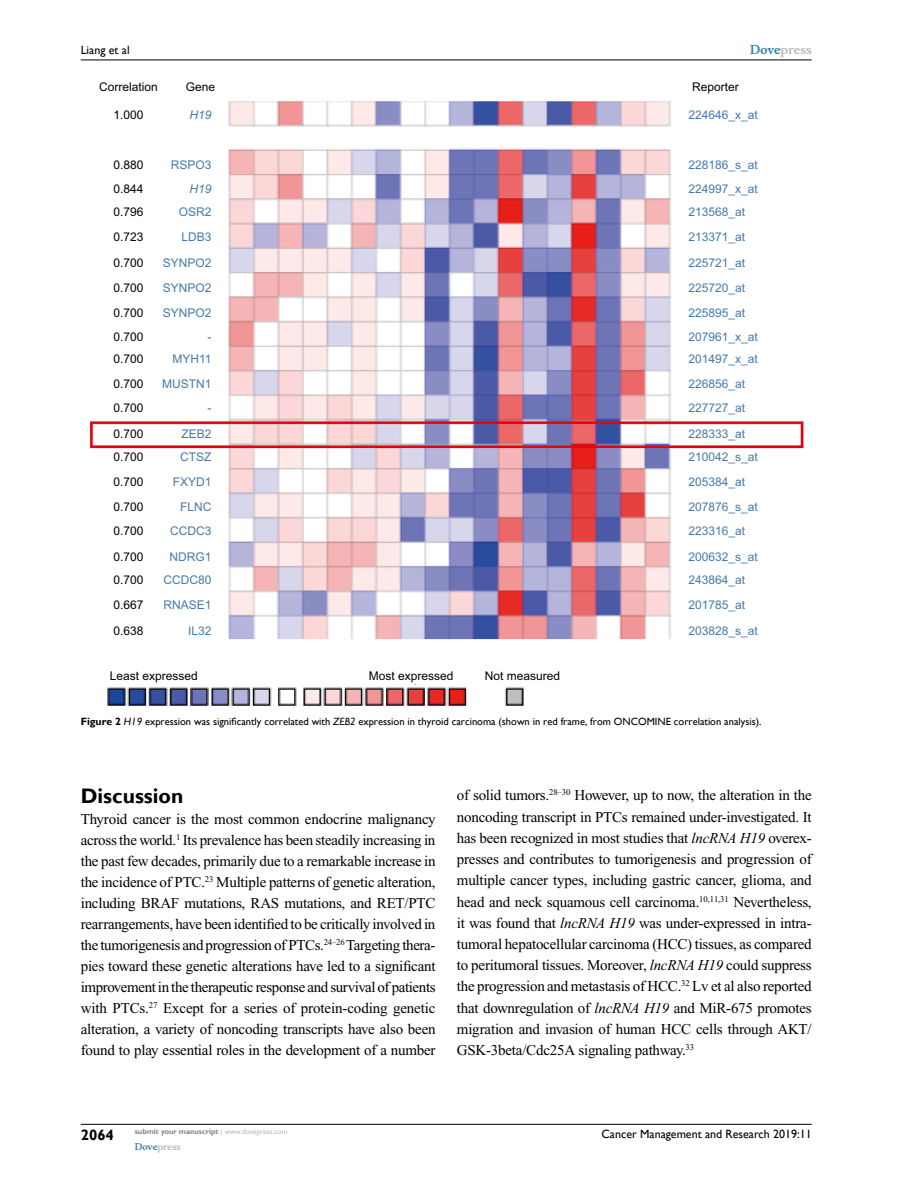
<style>
.page{position:relative;width:918px;height:1188px;background:#fff}
.page>*{position:absolute;margin:0;border:0;box-sizing:border-box;transform-origin:0 0}
.t1{font:700 21px "Gill Sans";color:#000}
.t2{font:15px/21.3px "Times New Roman";letter-spacing:-.015em;color:#000;text-align:justify}
.t3{font:700 15px "Gill Sans";color:#000}
.t4{font:12px/25px "Arial";color:#447aac}
.t5{font:12px "Arial";color:#000}
.t6{font:12px "Gill Sans";color:#000}
.t7{font:700 12px "Musee";color:#b8babc}
.t8{font:italic 12px "Arial";color:#447aac}
.t9{font:10.5px "Gill Sans";color:#000}
.t10{font:700 9px "Musee";color:#b8babc}
.t11{font:700 7.5px "Gill Sans";color:#808285}
.s1{color:#3785ad}
.s2{font-weight:700}
.s3{font-style:italic}
.s4{font-weight:400;color:#b8babc}
</style>
<div class="page">
<hr style="left:81px;top:1124px;width:731px;height:1px;background:#000">
<hr style="left:81px;top:60px;width:731px;height:1px;background:#000">
<img style="left:89px;top:102px;width:714px;height:603px">
<p class="t6" style="left:81px;top:43px;width:50px">Liang et al</p>
<p class="t7" style="left:750px;top:43px;width:63px"><span class="s1">Dove</span>press</p>
<p class="t5" style="left:99px;top:79px;width:60px">Correlation</p>
<p class="t5" style="left:186px;top:79px;width:31px">Gene</p>
<p class="t5" style="left:692px;top:79px;width:48px">Reporter</p>
<p class="t5" style="left:113px;top:106px;width:32px">1.000</p>
<p class="t8" style="left:189px;top:107px;width:24px">H19</p>
<p class="t4" style="left:688px;top:102px;width:71px">224646_x_at</p>
<p class="t5" style="left:113px;top:156px;width:32px">0.880</p>
<p class="t4" style="left:171px;top:152px;width:42px">RSPO3</p>
<p class="t5" style="left:113px;top:181px;width:32px">0.844</p>
<p class="t8" style="left:189px;top:181px;width:24px">H19</p>
<p class="t5" style="left:113px;top:203px;width:32px">0.796</p>
<p class="t4" style="left:179px;top:199px;width:34px">OSR2</p>
<p class="t5" style="left:113px;top:229px;width:32px">0.723</p>
<p class="t4" style="left:181px;top:225px;width:32px">LDB3</p>
<p class="t5" style="left:113px;top:255px;width:32px">0.700</p>
<p class="t4" style="left:163px;top:250px;width:50px">SYNPO2</p>
<p class="t5" style="left:113px;top:280px;width:32px">0.700</p>
<p class="t4" style="left:163px;top:275px;width:50px">SYNPO2</p>
<p class="t5" style="left:113px;top:305px;width:32px">0.700</p>
<p class="t4" style="left:163px;top:300px;width:50px">SYNPO2</p>
<p class="t5" style="left:113px;top:329px;width:32px">0.700</p>
<p class="t4" style="left:207px;top:324px;width:5px">-</p>
<p class="t5" style="left:113px;top:351px;width:32px">0.700</p>
<p class="t4" style="left:172px;top:346px;width:41px">MYH11</p>
<p class="t5" style="left:113px;top:376px;width:32px">0.700</p>
<p class="t4" style="left:162px;top:372px;width:51px">MUSTN1</p>
<p class="t5" style="left:113px;top:399px;width:32px">0.700</p>
<p class="t4" style="left:207px;top:395px;width:5px">-</p>
<p class="t5" style="left:113px;top:426px;width:32px">0.700</p>
<p class="t4" style="left:181px;top:421px;width:32px">ZEB2</p>
<p class="t5" style="left:113px;top:449px;width:32px">0.700</p>
<p class="t4" style="left:180px;top:444px;width:33px">CTSZ</p>
<p class="t5" style="left:113px;top:473px;width:32px">0.700</p>
<p class="t4" style="left:173px;top:469px;width:40px">FXYD1</p>
<p class="t5" style="left:113px;top:498px;width:32px">0.700</p>
<p class="t4" style="left:180px;top:494px;width:33px">FLNC</p>
<p class="t5" style="left:113px;top:523px;width:32px">0.700</p>
<p class="t4" style="left:170px;top:519px;width:43px">CCDC3</p>
<p class="t5" style="left:113px;top:549px;width:32px">0.700</p>
<p class="t4" style="left:169px;top:544px;width:43px">NDRG1</p>
<p class="t5" style="left:113px;top:572px;width:32px">0.700</p>
<p class="t4" style="left:163px;top:567px;width:49px">CCDC80</p>
<p class="t5" style="left:113px;top:597px;width:32px">0.667</p>
<p class="t4" style="left:163px;top:592px;width:50px">RNASE1</p>
<p class="t5" style="left:113px;top:623px;width:32px">0.638</p>
<p class="t4" style="left:188px;top:619px;width:25px">IL32</p>
<p class="t5" style="left:110px;top:668px;width:90px">Least expressed</p>
<p class="t5" style="left:369px;top:668px;width:86px">Most expressed</p>
<p class="t5" style="left:485px;top:668px;width:77px">Not measured</p>
<p class="t4" style="left:688px;top:152px;width:71px;line-height:24.3px">228186_s_at<br>224997_x_at</p>
<p class="t4" style="left:688px;top:199px;width:71px">213568_at<br>213371_at<br>225721_at<br>225720_at<br>225895_at<br>207961_x_at</p>
<p class="t4" style="left:688px;top:346px;width:71px">201497_x_at<br>226856_at</p>
<p class="t4" style="left:688px;top:395px;width:58px;line-height:26.2px">227727_at<br>228333_at</p>
<p class="t4" style="left:688px;top:444px;width:71px">210042_s_at<br>205384_at<br>207876_s_at<br>223316_at<br>200632_s_at</p>
<p class="t4" style="left:688px;top:568px;width:58px">243864_at<br>201785_at</p>
<p class="t4" style="left:688px;top:619px;width:71px">203828_s_at</p>
<p class="t9" style="left:81px;top:715px;width:581px"><span class="s2">Figure 2</span> <span class="s3">H19</span> expression was significantly correlated with <span class="s3">ZEB2</span> expression in thyroid carcinoma (shown in red frame, from ONCOMINE</p>
<p class="t9" style="left:674px;top:715px;width:89px">correlation analysis).</p>
<h1 class="t1" style="left:81px;top:783px;width:104px">Discussion</h1>
<p class="t2" style="left:81px;top:809px;width:356px">Thyroid cancer is the most common endocrine malignancy across the world.<sup>1</sup> Its prevalence has been steadily increasing in the past few decades, primarily due to a remarkable increase in the incidence of PTC.<sup>23</sup> Multiple patterns of genetic alteration, including BRAF mutations, RAS mutations, and RET/PTC rearrangements, have been identified to be critically involved in the tumorigenesis and progression of PTCs.<sup>24–26</sup> Targeting thera&shy;pies toward these genetic alterations have led to a significant improvement in the therapeutic response and survival of patients with PTCs.<sup>27</sup> Except for a series of protein-coding genetic alteration, a variety of noncoding transcripts have also been found to play essential roles in the development of a number</p>
<p class="t2" style="left:457px;top:785px;width:356px">of solid tumors.<sup>28–30</sup> However, up to now, the alteration in the noncoding transcript in PTCs remained under-investigated. It has been recognized in most studies that <span class="s3">lncRNA H19</span> overex&shy;presses and contributes to tumorigenesis and progression of multiple cancer types, including gastric cancer, glioma, and head and neck squamous cell carcinoma.<sup>10,11,31</sup> Nevertheless, it was found that <span class="s3">lncRNA H19</span> was under-expressed in intra&shy;tumoral hepatocellular carcinoma (HCC) tissues, as compared to peritumoral tissues. Moreover, <span class="s3">lncRNA H19</span> could suppress the progression and metastasis of HCC.<sup>32</sup> Lv et al also reported that downregulation of <span class="s3">lncRNA H19</span> and MiR-675 promotes migration and invasion of human HCC cells through AKT/ GSK-3beta/Cdc25A signaling pathway.<sup>33</sup></p>
<p class="t3" style="left:81px;top:1126px;width:35px">2064</p>
<p class="t11" style="left:135px;top:1127px;width:154px">submit your manuscript <span class="s4">| www.dovepress.com</span></p>
<p class="t10" style="left:135px;top:1141px;width:48px"><span class="s1">Dove</span>press</p>
<p class="t6" style="left:601px;top:1127px;width:212px">Cancer Management and Research 2019:11</p>
</div>
